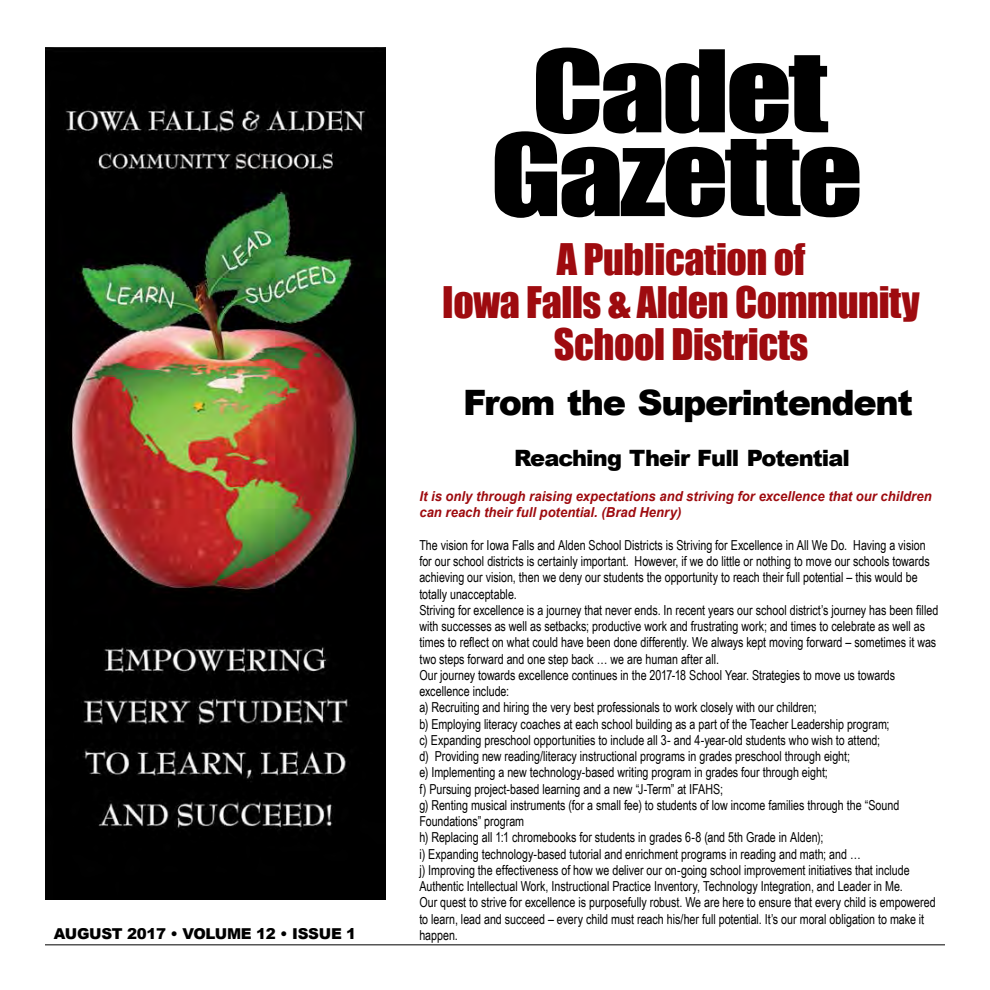
<style>
.page{position:relative;width:990px;height:990px;background:#fff}
.page>*{position:absolute;margin:0;border:0;box-sizing:border-box;transform-origin:0 0}
.t1{font:105px/83.8px "Impact";letter-spacing:-.03em;color:#000;text-align:center;scale:1.24 1}
.t2{font:40px/42.5px "Impact";letter-spacing:-.01em;color:#9e0b0f;text-align:center}
.t3{font:900 35px "Arial";letter-spacing:-.04em;color:#000}
.t4{font:900 22.5px "Arial";letter-spacing:-.04em;color:#000}
.t5{font:900 15px "Arial";letter-spacing:-.02em;color:#000}
.t6{font:13.75px/16.2px "Arial Narrow";color:#000;scale:.95 1}
.t7{font:italic 700 13.75px/16.2px "Arial";color:#9e0b0f;scale:.95 1}
</style>
<div class="page">
<hr style="left:45px;top:945px;width:900px;height:1px;background:#000">
<img style="left:45px;top:48px;width:341px;height:851px">
<p class="t5" style="left:54px;top:923px;width:304px">AUGUST 2017 • VOLUME 12 • ISSUE 1</p>
<h1 class="t1" style="left:490px;top:46px;width:302px">Cadet<br>Gazette</h1>
<h2 class="t2" style="left:442px;top:237px;width:479px">A Publication of<br>Iowa Falls &amp; Alden Community<br>School Districts</h2>
<h3 class="t3" style="left:463px;top:377px;width:451px">From the Superintendent</h3>
<h3 class="t4" style="left:514px;top:442px;width:337px">Reaching Their Full Potential</h3>
<p class="t7" style="left:419px;top:489px;width:541px">It is only through raising expectations and striving for excellence that our children can reach their full potential. (Brad Henry)</p>
<p class="t6" style="left:419px;top:536px;width:548px">The vision for Iowa Falls and Alden School Districts is Striving for Excellence in All We Do. Having a vision for our school districts is certainly important. However, if we do little or nothing to move our schools towards achieving our vision, then we deny our students the opportunity to reach their full potential – this would be totally unacceptable.<br>Striving for excellence is a journey that never ends. In recent years our school district’s journey has been filled with successes as well as setbacks; productive work and frustrating work; and times to celebrate as well as times to reflect on what could have been done differently. We always kept moving forward – sometimes it was two steps forward and one step back … we are human after all.<br>Our journey towards excellence continues in the 2017-18 School Year. Strategies to move us towards excellence include:<br>a) Recruiting and hiring the very best professionals to work closely with our children;<br>b) Employing literacy coaches at each school building as a part of the Teacher Leadership program;<br>c) Expanding preschool opportunities to include all 3- and 4-year-old students who wish to attend;<br>d) Providing new reading/literacy instructional programs in grades preschool through eight;<br>e) Implementing a new technology-based writing program in grades four through eight;<br>f) Pursuing project-based learning and a new “J-Term” at IFAHS;<br>g) Renting musical instruments (for a small fee) to students of low income families through the “Sound Foundations” program<br>h) Replacing all 1:1 chromebooks for students in grades 6-8 (and 5th Grade in Alden);<br>i) Expanding technology-based tutorial and enrichment programs in reading and math; and …<br>j) Improving the effectiveness of how we deliver our on-going school improvement initiatives that include Authentic Intellectual Work, Instructional Practice Inventory, Technology Integration, and Leader in Me.<br>Our quest to strive for excellence is purposefully robust. We are here to ensure that every child is empowered to learn, lead and succeed – every child must reach his/her full potential. It’s our moral obligation to make it happen.</p>
</div>
